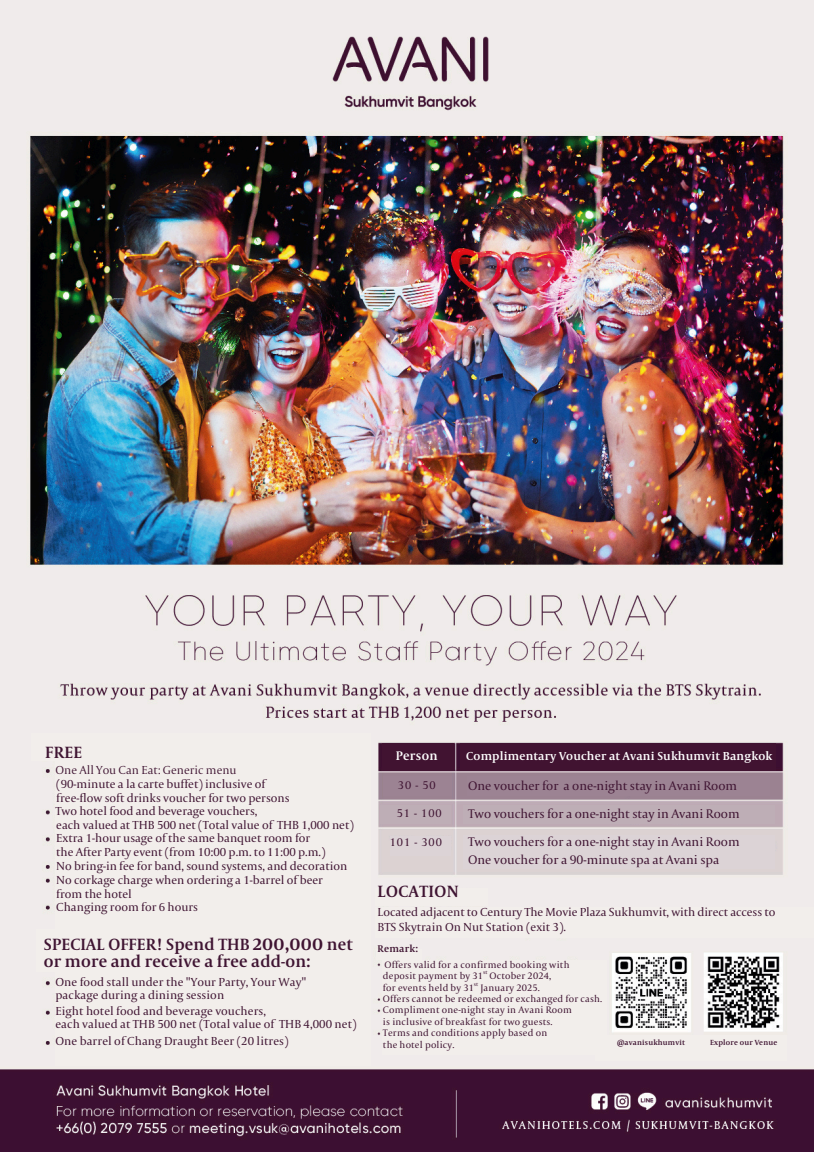
<style>
.page{position:relative;width:814px;height:1152px;background:#fff}
.page>*{position:absolute;margin:0;border:0;box-sizing:border-box;transform-origin:0 0}
.t1{font:600 18.81px "Capitolium News 2";letter-spacing:.01em;color:#3f1432}
.t2{font:600 16.62px "Capitolium News 2";letter-spacing:.01em;color:#3f1432}
.t3{font:13.12px/18.4px "Capitolium";color:#3f1432}
.t4{font:600 12.69px "Capitolium News 2";letter-spacing:.025em;color:#fff}
.t5{font:12.25px/13.8px "Capitolium";color:#3f1432}
.t6{font:300 12.25px "Capitolium";color:#3f1432}
.t7{font:600 11.81px "Capitolium News 2";letter-spacing:.015em;color:#fff}
.t8{font:11.81px "Capitolium";letter-spacing:.08em;color:#3f1432}
.t9{font:9.97px "Capitolium";letter-spacing:.02em;color:#3f1432}
.t10{font:600 9.97px "Capitolium News 2";letter-spacing:.025em;color:#3f1432}
.t11{font:600 7.52px "Capitolium News 2";letter-spacing:.025em;color:#3f1432}
.t12{font:5.95px "Capitolium";color:#3f1432}
.s1{font-family:"Noto Sans"}
</style>
<div class="page">
<img style="left:0;top:0;width:814px;height:1151px">
<div style="left:382px;top:959px;width:224px;height:95px;background:#f2eeeb"></div>
<div style="left:383px;top:776px;width:69px;height:19px;background:#9c8393"></div>
<div style="left:381px;top:804px;width:70px;height:19px;background:#beaeb6"></div>
<div style="left:390px;top:836px;width:61px;height:19px;background:#dcd3d6"></div>
<div style="left:467px;top:776px;width:302px;height:19px;background:#9c8393"></div>
<div style="left:463px;top:804px;width:312px;height:19px;background:#beaeb6"></div>
<div style="left:463px;top:835px;width:312px;height:33px;background:#dcd3d6"></div>
<div style="left:376px;top:948px;width:46px;height:11px;background:#f2eeeb"></div>
<div style="left:375px;top:887px;width:112px;height:18px;background:#f2eeeb"></div>
<div style="left:375px;top:907px;width:439px;height:30px;background:#f2eeeb"></div>
<div style="left:55px;top:733px;width:315px;height:332px;background:#f2eeeb"></div>
<div style="left:31px;top:733px;width:137px;height:28px;background:#f2eeeb"></div>
<div style="left:36px;top:928px;width:325px;height:43px;background:#f2eeeb"></div>
<div style="left:596px;top:1034px;width:191px;height:26px;background:#f2eeeb"></div>
<div style="left:382px;top:743px;width:72px;height:28px;background:#411331"></div>
<div style="left:460px;top:743px;width:315px;height:28px;background:#411331"></div>
<h5 class="t2" style="left:45px;top:744px;width:39px">FREE</h5>
<h2 class="t6" style="left:55px;top:764px;width:183px">One All You Can Eat: Generic menu</h2>
<h5 class="t5" style="left:56px;top:777px;width:235px">(90-minute a la carte buffet) inclusive of free-flow soft drinks voucher for two persons</h5>
<h6 class="t5" style="left:55px;top:805px;width:203px">Two hotel food and beverage vouchers,</h6>
<p class="t5" style="left:56px;top:818px;width:299px">each valued at THB 500 net (Total value of THB 1,000 net)<br>Extra 1-hour usage of the same banquet room for<br>the After Party event (from 10:00 p.m. to 11:00 p.m.)<br>No bring-in fee for band, sound systems, and decoration No corkage charge when ordering a 1-barrel of beer<br>from the hotel<br>Changing room for 6 hours</p>
<p class="t2" style="left:44px;top:936px;width:207px">SPECIAL OFFER! Spend THB</p>
<p class="t2" style="left:327px;top:936px;width:28px">net</p>
<p class="t2" style="left:44px;top:953px;width:268px">or more and receive a free add-on:</p>
<p class="t5" style="left:55px;top:975px;width:252px;line-height:13.1px">One food stall under the <span class="s1">"</span>Your Party, Your Way<span class="s1">" </span>package during a dining session</p>
<p class="t5" style="left:55px;top:1005px;width:303px;line-height:13.1px">Eight hotel food and beverage vouchers,<br>each valued at THB 500 net (Total value of THB 4,000 net)</p>
<p class="t5" style="left:55px;top:1035px;width:235px">One barrel of Chang Draught Beer (20 litres)</p>
<p class="t11" style="left:617px;top:1038px;width:70px">@avanisukhumvit</p>
<p class="t11" style="left:710px;top:1038px;width:69px">Explore our Venue</p>
<p class="t4" style="left:396px;top:749px;width:43px">Person</p>
<p class="t7" style="left:466px;top:750px;width:307px">Complimentary Voucher at Avani Sukhumvit Bangkok</p>
<h5 class="t8" style="left:398px;top:779px;width:39px">30 - 50</h5>
<h5 class="t8" style="left:397px;top:808px;width:46px">51 - 100</h5>
<h5 class="t8" style="left:390px;top:836px;width:54px">101 - 300</h5>
<h5 class="t3" style="left:468px;top:777px;width:271px">One voucher for a one-night stay in Avani Room</h5>
<h2 class="t3" style="left:468px;top:805px;width:273px">Two vouchers for a one-night stay in Avani Room</h2>
<h1 class="t3" style="left:468px;top:833px;width:273px">Two vouchers for a one-night stay in Avani Room<br>One voucher for a 90-minute spa at Avani spa</h1>
<h5 class="t2" style="left:378px;top:883px;width:82px">LOCATION</h5>
<h5 class="t5" style="left:378px;top:905px;width:399px;line-height:14.4px">Located adjacent to Century The Movie Plaza Sukhumvit, with direct access to<br>BTS Skytrain On Nut Station (exit 3).</h5>
<p class="t1" style="left:253px;top:934px;width:72px">200,000</p>
<h5 class="t10" style="left:378px;top:943px;width:42px">Remark:</h5>
<h3 class="t9" style="left:384px;top:960px;width:187px">Offers valid for a confirmed booking with</h3>
<h4 class="t9" style="left:383px;top:971px;width:170px">deposit payment by 31 October 2024,</h4>
<h5 class="t9" style="left:383px;top:983px;width:159px">for events held by 31 January 2025.</h5>
<h4 class="t9" style="left:383px;top:994px;width:221px">Offers cannot be redeemed or exchanged for cash.</h4>
<h5 class="t9" style="left:383px;top:1005px;width:190px">Compliment one-night stay in Avani Room</h5>
<h5 class="t9" style="left:383px;top:1017px;width:171px">is inclusive of breakfast for two guests.</h5>
<p class="t12" style="left:483px;top:969px;width:6px">st</p>
<p class="t12" style="left:474px;top:980px;width:6px">st</p>
<h5 class="t9" style="left:383px;top:1028px;width:166px">Terms and conditions apply based on</h5>
<h5 class="t9" style="left:383px;top:1040px;width:73px">the hotel policy.</h5>
</div>
